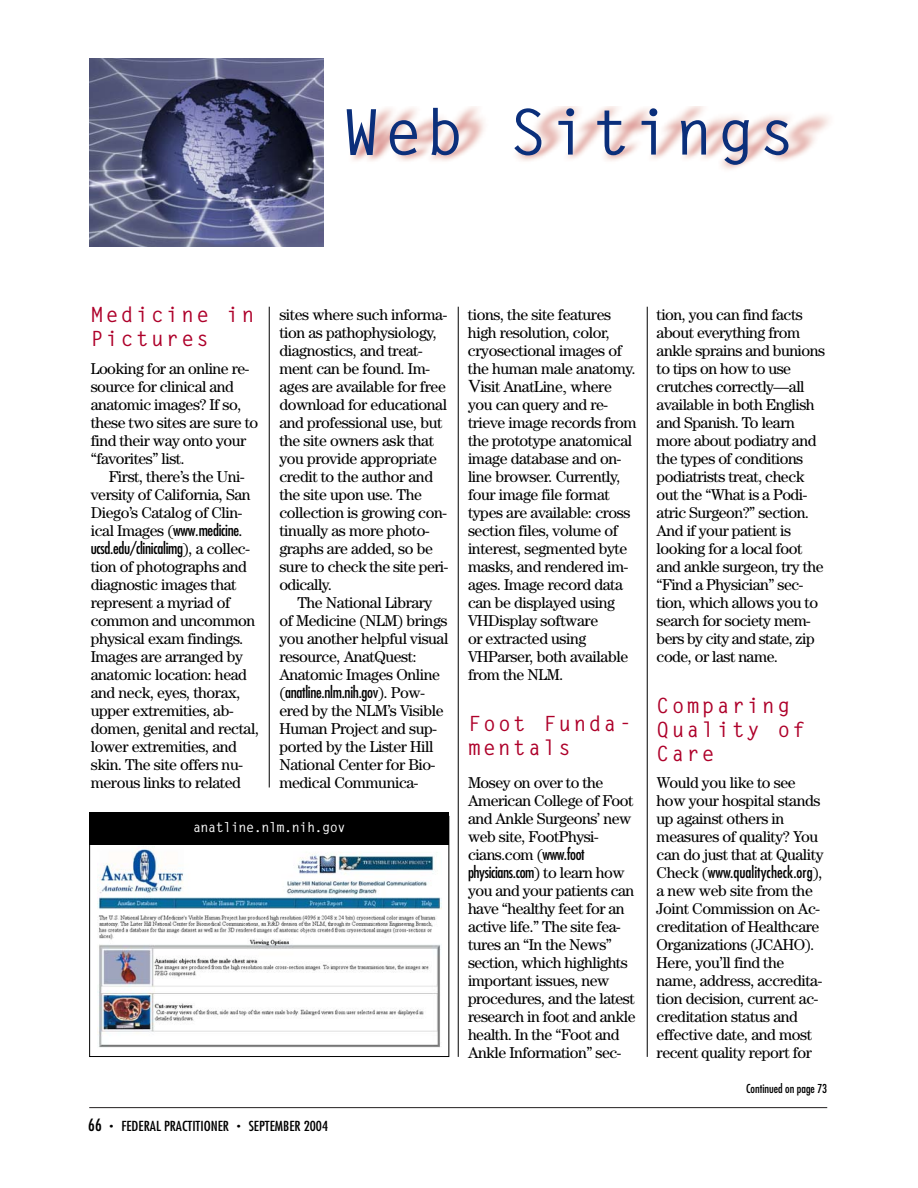
<style>
.page{position:relative;width:918px;height:1188px;background:#fff}
.page>*{position:absolute;margin:0;border:0;box-sizing:border-box;transform-origin:0 0}
.t1{font:700 63px "Letter Gothic";letter-spacing:.06em;color:#0b2f7b}
.t2{font:700 21px/24px "Letter Gothic";letter-spacing:.12em;color:#ae012a}
.t3{font:15.75px/18px "Century";letter-spacing:-.025em;color:#000}
.t4{font:condensed 15.75px "Futura";letter-spacing:-.02em;color:#000}
.t5{font:condensed 15.75px "Futura";color:#000}
.t6{font:condensed 13.5px "Futura";color:#000;scale:1.1 1}
.t7{font:700 13.5px "Letter Gothic";letter-spacing:-.035em;color:#fff}
.t8{font:condensed 12px "Futura";color:#000}
.s1{font-family:"Futura";font-stretch:condensed}
.s2{font-family:"Century";font-stretch:normal}
.s3{font-family:"Times New Roman";font-size:18px}
.s4{font-size:16.5px}
.s5{font-size:7.5px}
</style>
<div class="page">
<hr style="left:89px;top:1107px;width:738px;height:1px;background:#231f20">
<img style="left:352px;top:106px;width:477px;height:64px">
<img style="left:89px;top:58px;width:234px;height:189px">
<hr style="left:269px;top:307px;width:1px;height:480px;background:#000">
<hr style="left:458px;top:307px;width:1px;height:750px;background:#000">
<hr style="left:647px;top:307px;width:1px;height:750px;background:#000">
<img style="left:97px;top:849px;width:344px;height:199px">
<div style="left:89px;top:812px;width:360px;height:33px;background:#000"></div>
<h1 class="t1" style="left:343px;top:108px;width:455px">Web Sitings</h1>
<h2 class="t2" style="left:91px;top:305px;width:165px">Medicine in<br>Pictures</h2>
<p class="t3" style="left:91px;top:361px;width:169px">Looking for an online re&shy;source for clinical and anatomic images? If so, these two sites are sure to find their way onto your “favorites” list.</p>
<p class="t3" style="left:91px;top:469px;width:161px;text-indent:18px">First, there’s the Uni&shy;versity of California, San<br>Diego’s Catalog of Clin&shy;ical Images (<span class="s1">www</span>.<span class="s1">medicine.</span></p>
<p class="t4" style="left:91px;top:540px;width:161px">ucsd.edu/clinicalimg<span class="s2">), a collec-</span></p>
<p class="t3" style="left:91px;top:559px;width:170px">tion of photographs and diagnostic images that represent a myriad of common and uncommon physical exam findings.<br>Images are arranged by anatomic location: head and neck, eyes, thorax, upper extremities, ab&shy;domen, genital and rectal, lower extremities, and skin. The site offers nu&shy;merous links to related</p>
<p class="t3" style="left:279px;top:307px;width:170px">sites where such informa&shy;tion as pathophysiology, diagnostics, and treat&shy;ment can be found. Im&shy;ages are available for free download for educational and professional use, but the site owners ask that you provide appropriate credit to the author and the site upon use. The collection is growing con&shy;tinually as more photo&shy;graphs are added, so be sure to check the site peri&shy;odically.</p>
<p class="t3" style="left:279px;top:595px;width:171px;text-indent:18px">The National Library of Medicine (NLM) brings you another helpful visual resource, AnatQuest:<br>Anatomic Images Online</p>
<p class="t4" style="left:279px;top:684px;width:147px"><span class="s2">(</span>anatline.nlm.nih.gov<span class="s2">). Pow-</span></p>
<p class="t3" style="left:279px;top:703px;width:166px">ered by the NLM’s Visible<br>Human Project and sup&shy;ported by the Lister Hill<br>National Center for Bio&shy;medical Communica-</p>
<p class="t7" style="left:193px;top:822px;width:154px">anatline.nlm.nih.gov</p>
<p class="t3" style="left:468px;top:307px;width:170px">tions, the site features high resolution, color, cryosectional images of the human male anatomy.<br><span class="s3">V</span>isit AnatLine<span class="s3">,</span> where you can query and re&shy;trieve image records from the prototype anatomical image database and on&shy;line browser. Currently, four image file format types are available: cross section files, volume of interest, segmented byte masks, and rendered im&shy;ages. Image record data can be displayed using<br>VHDisplay software<br>or extracted using<br>VHParser, both available from the NLM.</p>
<h2 class="t2" style="left:468px;top:713px;width:165px">Foot Funda&shy;mentals</h2>
<p class="t3" style="left:468px;top:775px;width:167px">Mosey on over to the<br>American College of Foot and Ankle Surgeons’ new web site, FootPhysi&shy;cians.com (<span class="s1">www.foot</span></p>
<p class="t4" style="left:468px;top:864px;width:158px">physicians.com<span class="s2">) to learn how</span></p>
<p class="t3" style="left:468px;top:883px;width:169px">you and your patients can have “healthy feet for an active life.” The site fea&shy;tures an “In the News” section, which highlights important issues, new procedures, and the latest research in foot and ankle health. In the “Foot and<br>Ankle Information” sec-</p>
<p class="t6" style="left:88px;top:1120px;width:220px"><span class="s4">66</span> <span class="s5">•</span> FEDERAL PRACTITIONER <span class="s5">•</span> SEPTEMBER 2004</p>
<p class="t3" style="left:657px;top:307px;width:170px">tion, you can find facts about everything from ankle sprains and bunions to tips on how to use crutches correctly—all available in both English and Spanish. To learn more about podiatry and the types of conditions podiatrists treat, check out the “What is a Podi&shy;atric Surgeon?” section.<br>And if your patient is looking for a local foot and ankle surgeon, try the “Find a Physician” sec&shy;tion, which allows you to search for society mem&shy;bers by city and state, zip code, or last name.</p>
<h2 class="t2" style="left:657px;top:695px;width:150px">Comparing<br>Quality of<br>Care</h2>
<p class="t3" style="left:657px;top:775px;width:168px">Would you like to see how your hospital stands up against others in measures of quality? You can do just that at Quality</p>
<p class="t5" style="left:657px;top:864px;width:167px"><span class="s2">Check (</span>www.qualitycheck.org<span class="s2">),</span></p>
<p class="t3" style="left:657px;top:883px;width:167px">a new web site from the<br>Joint Commission on Ac&shy;creditation of Healthcare<br>Organizations (JCAHO).<br>Here, you’ll find the name, address, accredita&shy;tion decision, current ac&shy;creditation status and effective date, and most recent quality report for</p>
<p class="t8" style="left:746px;top:1083px;width:83px">Continued on page 73</p>
</div>
